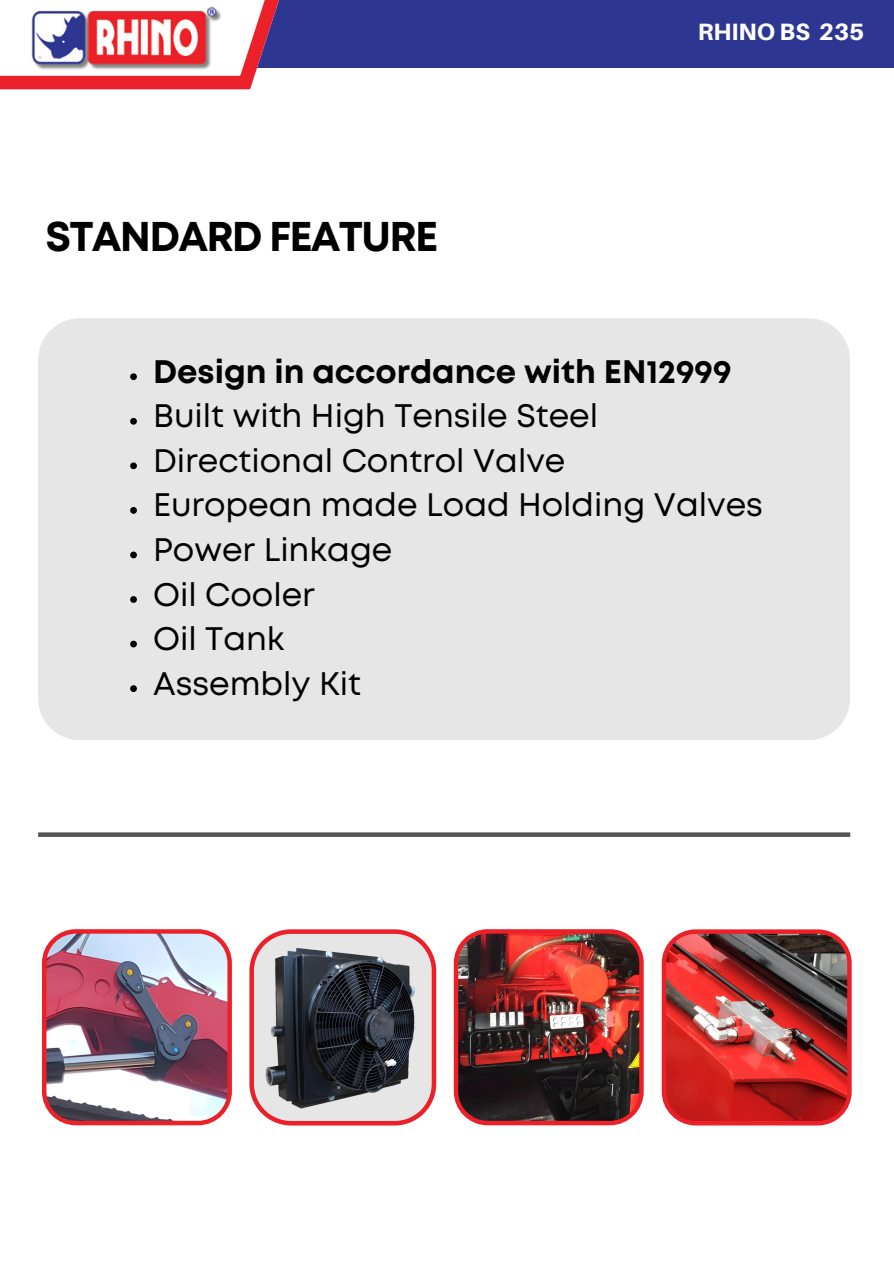
<style>
.page{position:relative;width:894px;height:1264px;background:#fff}
.page>*{position:absolute;margin:0;border:0;box-sizing:border-box;transform-origin:0 0}
.t1{font:700 41.55px "Mont";letter-spacing:-.045em;color:#000}
.t2{font:32.55px "Mont";color:#000}
.t3{font:700 32.55px "Mont";color:#000}
.t4{font:800 23.7px "Aileron";color:#fefdfd}
</style>
<div class="page">
<div style="left:244px;top:0;width:649px;height:68px;background:#2d3691"></div>
<svg style="left:0;top:0;width:279px;height:89px"></svg>
<img style="left:22px;top:6px;width:211px;height:70px">
<div style="left:38px;top:318px;width:811px;height:422px;background:#e6e6e6"></div>
<svg style="left:130px;top:373px;width:7px;height:7px"></svg>
<svg style="left:130px;top:418px;width:7px;height:6px"></svg>
<svg style="left:130px;top:462px;width:7px;height:7px"></svg>
<svg style="left:130px;top:507px;width:7px;height:7px"></svg>
<svg style="left:130px;top:551px;width:7px;height:7px"></svg>
<svg style="left:130px;top:596px;width:7px;height:7px"></svg>
<svg style="left:130px;top:640px;width:7px;height:7px"></svg>
<svg style="left:130px;top:685px;width:7px;height:7px"></svg>
<div style="left:38px;top:832px;width:812px;height:5px;background:#565454"></div>
<img style="left:42px;top:929px;width:190px;height:196px">
<svg style="left:249px;top:929px;width:187px;height:196px"></svg>
<img style="left:257px;top:941px;width:172px;height:172px">
<img style="left:453px;top:929px;width:190px;height:196px">
<img style="left:661px;top:929px;width:190px;height:196px">
<p class="t1" style="left:46px;top:221px;width:394px">STANDARD FEATURE</p>
<p class="t4" style="left:697px;top:17px;width:168px">RHINO BS 235</p>
<h1 class="t3" style="left:153px;top:359px;width:580px">Design in accordance with EN12999</h1>
<p class="t2" style="left:153px;top:404px;width:446px">Built with High Tensile Steel</p>
<p class="t2" style="left:153px;top:448px;width:414px">Directional Control Valve</p>
<p class="t2" style="left:153px;top:493px;width:611px">European made Load Holding Valves</p>
<p class="t2" style="left:153px;top:537px;width:241px">Power Linkage</p>
<p class="t2" style="left:153px;top:582px;width:163px">Oil Cooler</p>
<p class="t2" style="left:153px;top:626px;width:133px">Oil Tank</p>
<p class="t2" style="left:153px;top:671px;width:209px">Assembly Kit</p>
</div>
